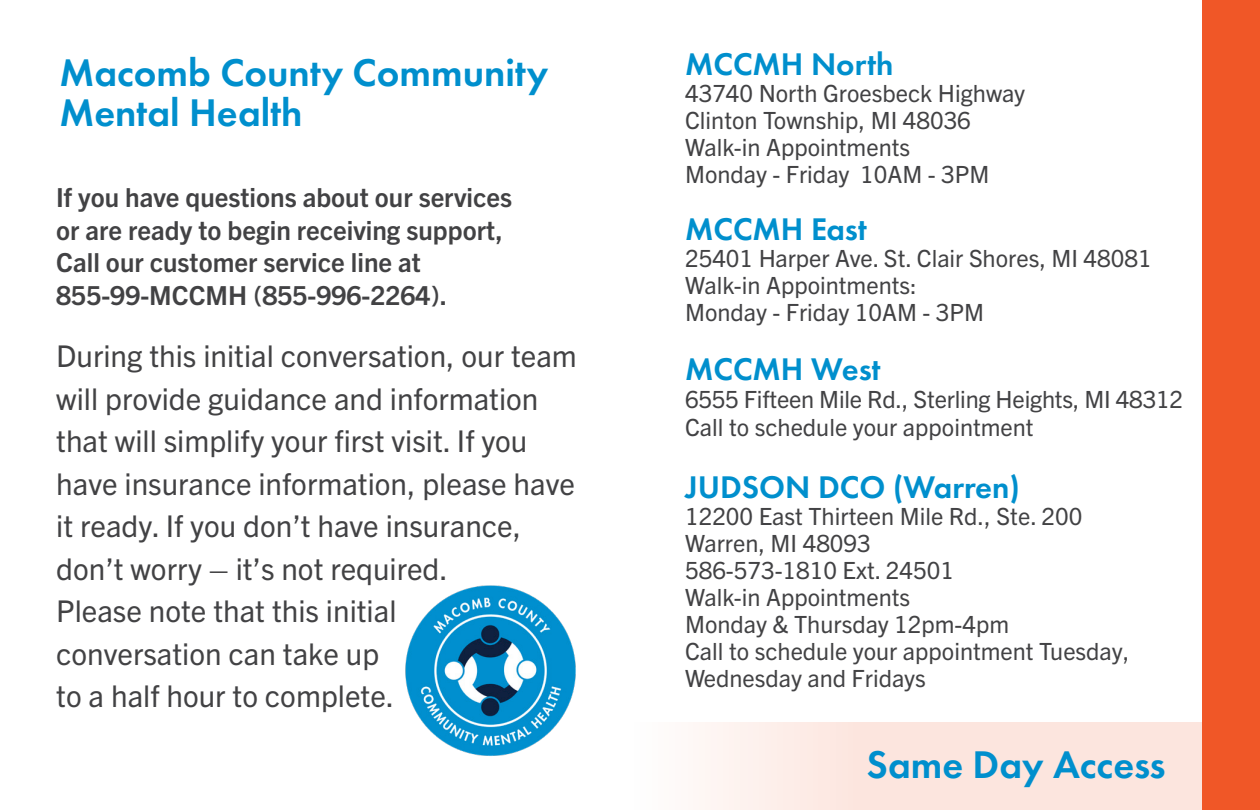
<style>
.page{position:relative;width:1260px;height:810px;background:#fff}
.page>*{position:absolute;margin:0;border:0;box-sizing:border-box;transform-origin:0 0}
.t1{font:600 40px/40px "Futura PT";color:#008fcd}
.t2{font:600 32.5px "Futura PT";color:#008fcd}
.t3{font:30px/42.5px "Trade Gothic Next LT Pro";color:#424244}
.t4{font:700 26.25px/32.5px "Trade Gothic Next LT Pro";color:#424244}
.t5{font:23.75px/27.2px "Trade Gothic Next LT Pro";color:#424244}
</style>
<div class="page">
<img style="left:405px;top:585px;width:171px;height:171px">
<div style="left:1203px;top:0;width:57px;height:810px;background:#f05727"></div>
<svg style="left:699px;top:722px;width:504px;height:88px;background:#fce7e1"></svg>
<p class="t1" style="left:60px;top:53px;width:490px">Macomb County Community<br>Mental Health</p>
<p class="t4" style="left:56px;top:180px;width:457px">If you have questions about our services or are ready to begin receiving support, Call our customer service line at 855-99-MCCMH (855-996-2264).</p>
<p class="t3" style="left:56px;top:333px;width:522px">During this initial conversation, our team will provide guidance and information that will simplify your first visit. If you have insurance information, please have it ready. If you don’t have insurance, don’t worry – it’s not required.<br>Please note that this initial<br>conversation can take up<br>to a half hour to complete.</p>
<p class="t2" style="left:685px;top:43px;width:210px">MCCMH North</p>
<p class="t5" style="left:685px;top:78px;width:342px">43740 North Groesbeck Highway<br>Clinton Township, MI 48036<br>Walk-in Appointments<br>Monday - Friday 10AM - 3PM</p>
<p class="t2" style="left:685px;top:208px;width:183px">MCCMH East</p>
<p class="t5" style="left:685px;top:243px;width:468px">25401 Harper Ave. St. Clair Shores, MI 48081<br>Walk-in Appointments:<br>Monday - Friday 10AM - 3PM</p>
<p class="t2" style="left:685px;top:349px;width:197px">MCCMH West</p>
<p class="t5" style="left:685px;top:383px;width:499px;line-height:28.2px">6555 Fifteen Mile Rd., Sterling Heights, MI 48312<br>Call to schedule your appointment</p>
<p class="t2" style="left:685px;top:466px;width:336px">JUDSON DCO (Warren)</p>
<p class="t5" style="left:685px;top:501px;width:446px">12200 East Thirteen Mile Rd., Ste. 200<br>Warren, MI 48093<br>586-573-1810 Ext. 24501<br>Walk-in Appointments<br>Monday &amp; Thursday 12pm-4pm<br>Call to schedule your appointment Tuesday,<br>Wednesday and Fridays</p>
<p class="t1" style="left:867px;top:744px;width:301px">Same Day Access</p>
</div>
